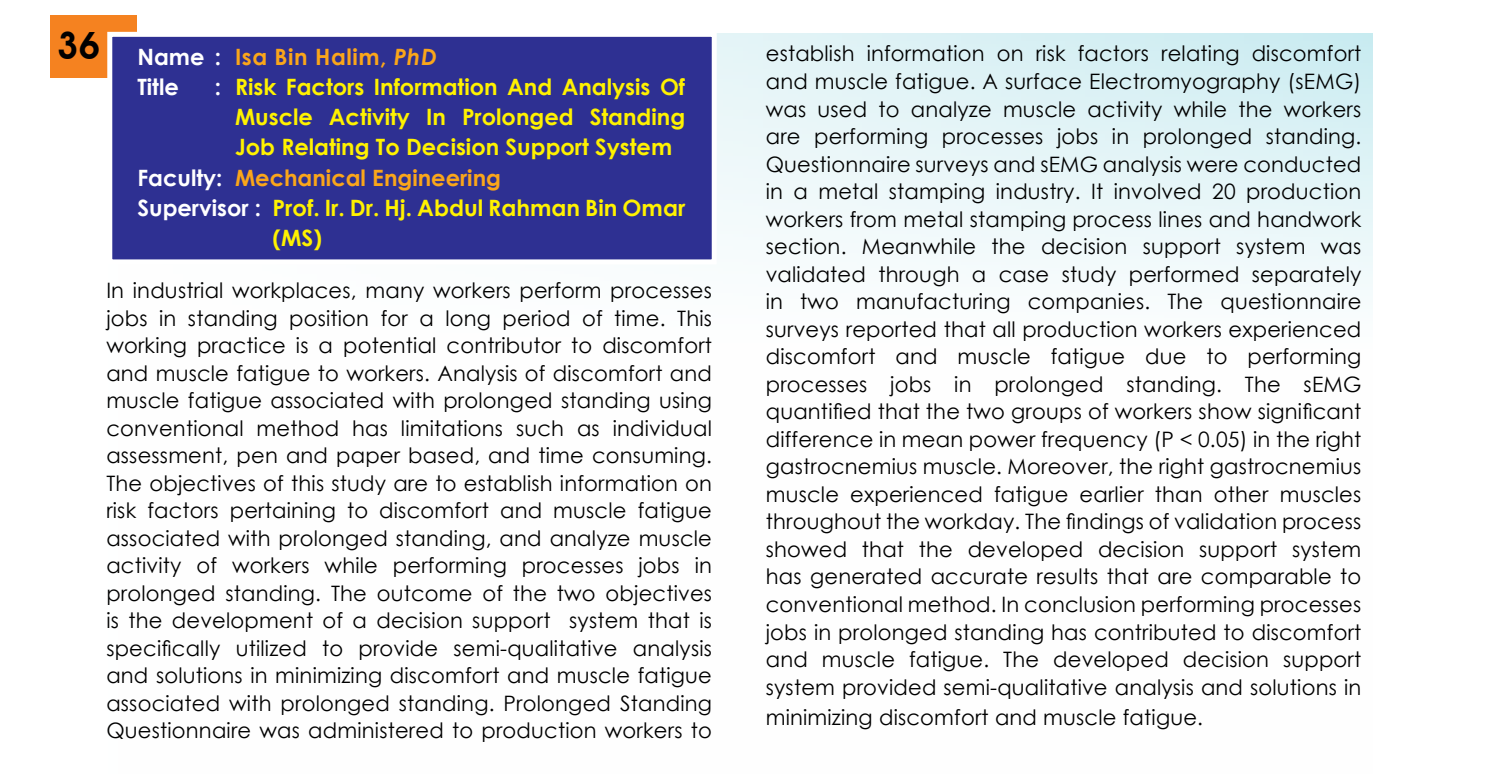
<style>
.page{position:relative;width:1489px;height:778px;background:#fff}
.page>*{position:absolute;margin:0;border:0;box-sizing:border-box;transform-origin:0 0}
.t1{font:600 37.5px "Avant Garde IT Cby BT";color:#000}
.t2{font:700 22.5px "Century Gothic";color:#fff200}
.t3{font:700 22.5px "Century Gothic";color:#faa61a}
.t4{font:700 22.5px/30px "Century Gothic";letter-spacing:.025em;color:#faa61a}
.t5{font:21.25px/27.5px "Century Gothic";letter-spacing:.01em;color:#000;text-align:justify}
.s1{color:#fff}
.s2{font-style:italic}
</style>
<div class="page">
<svg style="left:97px;top:33px;width:1275px;height:263px"></svg>
<div style="left:51px;top:15px;width:86px;height:62px;background:#f58220"></div>
<div style="left:107px;top:32px;width:609px;height:232px;background:#2e3092;border:5px solid #fff"></div>
<h1 class="t1" style="left:57px;top:23px;width:45px">36</h1>
<p class="t4" style="left:137px;top:41px;width:301px"><span class="s1">Name :</span> Isa Bin Halim, <span class="s2">PhD<br></span><span class="s1">Title</span></p>
<p class="t2" style="left:215px;top:70px;width:472px"><span class="s1">:</span> Risk Factors Information And Analysis Of</p>
<p class="t2" style="left:235px;top:100px;width:451px">Muscle Activity In Prolonged Standing</p>
<p class="t2" style="left:235px;top:130px;width:438px">Job Relating To Decision Support System</p>
<p class="t3" style="left:137px;top:160px;width:365px"><span class="s1">Faculty:</span> Mechanical Engineering</p>
<p class="t2" style="left:137px;top:190px;width:549px"><span class="s1">Supervisor :</span> Prof. Ir. Dr. Hj. Abdul Rahman Bin Omar</p>
<p class="t2" style="left:272px;top:220px;width:51px">(MS)</p>
<p class="t5" style="left:106px;top:276px;width:607px">In industrial workplaces, many workers perform processes jobs in standing position for a long period of time. This working practice is a potential contributor to discomfort and muscle fatigue to workers. Analysis of discomfort and muscle fatigue associated with prolonged standing using conventional method has limitations such as individual assessment, pen and paper based, and time consuming.<br>The objectives of this study are to establish information on risk factors pertaining to discomfort and muscle fatigue associated with prolonged standing, and analyze muscle activity of workers while performing processes jobs in prolonged standing. The outcome of the two objectives is the development of a decision support system that is specifically utilized to provide semi-qualitative analysis and solutions in minimizing discomfort and muscle fatigue associated with prolonged standing. Prolonged Standing Questionnaire was administered to production workers to</p>
<p class="t5" style="left:765px;top:40px;width:597px">establish information on risk factors relating discomfort and muscle fatigue. A surface Electromyography (sEMG) was used to analyze muscle activity while the workers are performing processes jobs in prolonged standing.<br>Questionnaire surveys and sEMG analysis were conducted in a metal stamping industry. It involved 20 production workers from metal stamping process lines and handwork section. Meanwhile the decision support system was validated through a case study performed separately in two manufacturing companies. The questionnaire surveys reported that all production workers experienced discomfort and muscle fatigue due to performing processes jobs in prolonged standing. The sEMG quantified that the two groups of workers show significant difference in mean power frequency (P &lt; 0.05) in the right gastrocnemius muscle. Moreover, the right gastrocnemius muscle experienced fatigue earlier than other muscles throughout the workday. The findings of validation process showed that the developed decision support system has generated accurate results that are comparable to conventional method. In conclusion performing processes jobs in prolonged standing has contributed to discomfort and muscle fatigue. The developed decision support system provided semi-qualitative analysis and solutions in</p>
<p class="t5" style="left:765px;top:702px;width:439px">minimizing discomfort and muscle fatigue.</p>
</div>
